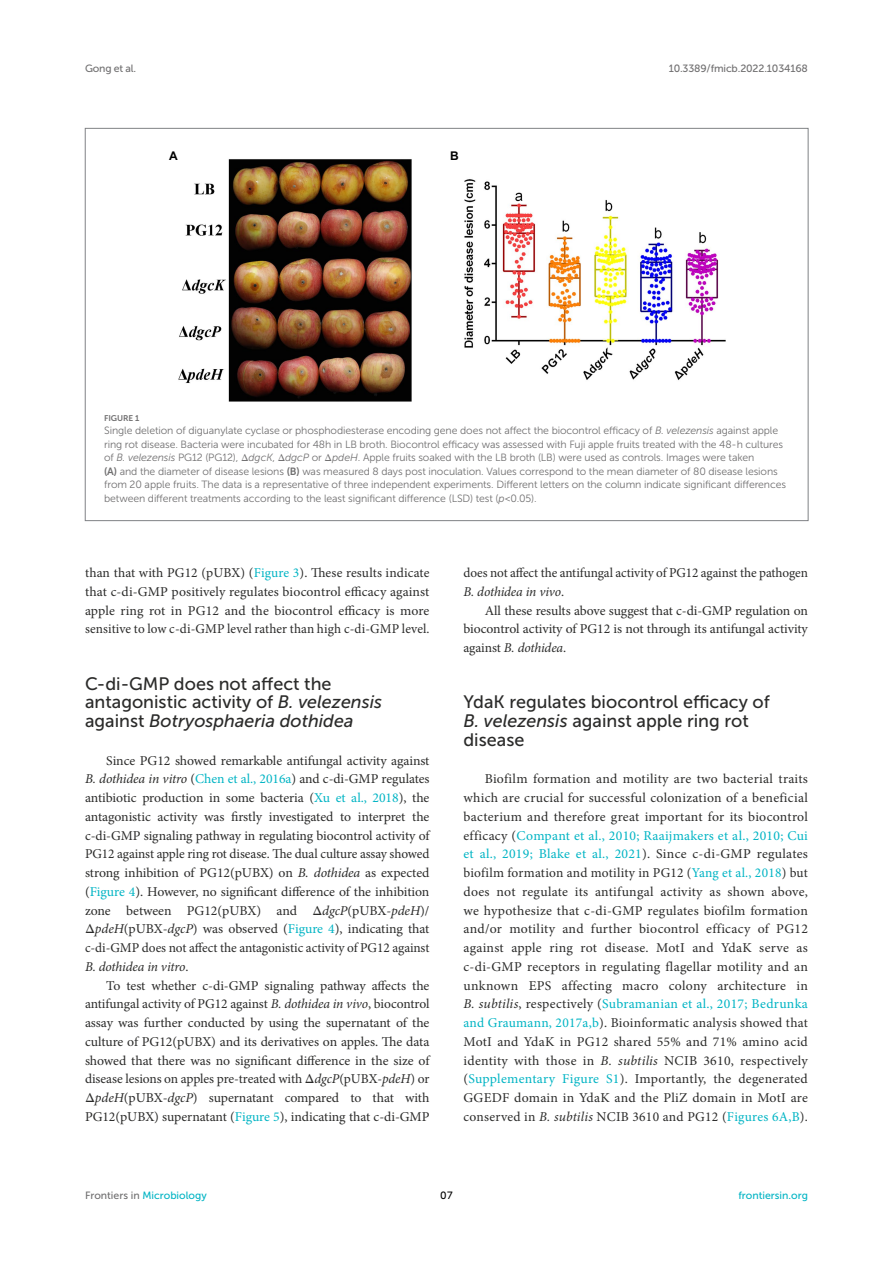
<style>
.page{position:relative;width:893px;height:1263px;background:#fff}
.page>*{position:absolute;margin:0;border:0;box-sizing:border-box;transform-origin:0 0}
.HEAD_2{font:18px/18.8px "Museo Sans 500";color:#2b2b2a}
.TEXT_FLUSH{font:13.5px/18.8px "Minion Pro";letter-spacing:.005em;color:#2b2b2a;text-align:justify}
.TEXT{font:13.5px/18.8px "Minion Pro";letter-spacing:-.005em;color:#2b2b2a;text-align:justify}
.t1{font:700 12px "Arial";color:#000}
.FIG_LEG{font:10.5px/13.5px "Museo Sans 300";letter-spacing:-.01em;color:#706f70}
.t2{font:10.5px "Museo Sans 500";color:#00b4c4}
.t3{font:10.5px "Museo Sans 500";letter-spacing:-.015em;color:#706f70}
.t4{font:10.5px "Museo Sans 500";color:#000}
.FIG_HD{font:8.25px "Museo Sans 700";letter-spacing:-.01em;color:#706f70}
.s1{font-style:italic}
.s2{font-family:"STIX General"}
.s3{font-family:"Museo Sans 700"}
.s4{color:#00b4c4}
.s5{color:#706f70}
</style>
<div class="page">
<img style="left:178px;top:159px;width:548px;height:243px">
<p class="t3" style="left:85px;top:63px;width:53px">Gong et al.</p>
<p class="t3" style="left:669px;top:63px;width:141px">10.3389/fmicb.2022.1034168</p>
<p class="t1" style="left:169px;top:147px;width:10px">A</p>
<p class="t1" style="left:450px;top:147px;width:10px">B</p>
<p class="FIG_HD" style="left:104px;top:413px;width:37px">FIGURE 1</p>
<p class="FIG_LEG" style="left:104px;top:424px;width:683px">Single deletion of diguanylate cyclase or phosphodiesterase encoding gene does not affect the biocontrol efficacy of <span class="s1">B. velezensis</span> against apple ring rot disease. Bacteria were incubated for 48 h in LB broth. Biocontrol efficacy was assessed with Fuji apple fruits treated with the 48-h cultures of <span class="s1">B. velezensis</span> PG12 (PG12), <span class="s2">Δ</span><span class="s1">dgcK</span>, <span class="s2">Δ</span><span class="s1">dgcP</span> or <span class="s2">Δ</span><span class="s1">pdeH</span>. Apple fruits soaked with the LB broth (LB) were used as controls. Images were taken<br><span class="s3">(A)</span> and the diameter of disease lesions <span class="s3">(B)</span> was measured 8 days post inoculation. Values correspond to the mean diameter of 80 disease lesions from 20 apple fruits. The data is a representative of three independent experiments. Different letters on the column indicate significant differences between different treatments according to the least significant difference (LSD) test (<span class="s1">p</span> &lt; 0.05).</p>
<p class="TEXT_FLUSH" style="left:85px;top:563px;width:346px">than that with PG12 (pUBX) (<span class="s4">Figure 3</span>). These results indicate that c-di-GMP positively regulates biocontrol efficacy against apple ring rot in PG12 and the biocontrol efficacy is more sensitive to low c-di-GMP level rather than high c-di-GMP level.</p>
<p class="HEAD_2" style="left:85px;top:674px;width:299px">C-di-GMP does not affect the antagonistic activity of <span class="s1">B. velezensis </span>against <span class="s1">Botryosphaeria dothidea</span></p>
<p class="TEXT_FLUSH" style="left:85px;top:751px;width:346px;text-indent:21px">Since PG12 showed remarkable antifungal activity against <span class="s1">B. dothidea in vitro</span> (<span class="s4">Chen et al., 2016a</span>) and c-di-GMP regulates antibiotic production in some bacteria (<span class="s4">Xu et al., 2018</span>), the antagonistic activity was firstly investigated to interpret the c-di-GMP signaling pathway in regulating biocontrol activity of PG12 against apple ring rot disease. The dual culture assay showed strong inhibition of PG12(pUBX) on <span class="s1">B. dothidea</span> as expected (<span class="s4">Figure 4</span>). However, no significant difference of the inhibition zone between PG12(pUBX) and <span class="s2">Δ</span><span class="s1">dgcP</span>(pUBX-<span class="s1">pdeH</span>)/ <span class="s2">Δ</span><span class="s1">pdeH</span>(pUBX-<span class="s1">dgcP</span>) was observed (<span class="s4">Figure 4</span>), indicating that c-di-GMP does not affect the antagonistic activity of PG12 against <span class="s1">B. dothidea in vitro</span>.</p>
<p class="TEXT" style="left:85px;top:976px;width:346px;text-indent:21px">To test whether c-di-GMP signaling pathway affects the antifungal activity of PG12 against <span class="s1">B. dothidea in vivo</span>, biocontrol assay was further conducted by using the supernatant of the culture of PG12(pUBX) and its derivatives on apples. The data showed that there was no significant difference in the size of disease lesions on apples pre-treated with <span class="s2">Δ</span><span class="s1">dgcP</span>(pUBX-<span class="s1">pdeH</span>) or <span class="s2">Δ</span><span class="s1">pdeH</span>(pUBX-<span class="s1">dgcP</span>) supernatant compared to that with PG12(pUBX) supernatant (<span class="s4">Figure 5</span>), indicating that c-di-GMP</p>
<p class="TEXT" style="left:463px;top:563px;width:346px">does not affect the antifungal activity of PG12 against the pathogen<br><span class="s1">B. dothidea in vivo</span>.</p>
<p class="TEXT" style="left:463px;top:601px;width:346px;text-indent:21px">All these results above suggest that c-di-GMP regulation on biocontrol activity of PG12 is not through its antifungal activity against <span class="s1">B. dothidea</span>.</p>
<p class="HEAD_2" style="left:463px;top:693px;width:308px">YdaK regulates biocontrol efficacy of<br><span class="s1">B. velezensis</span> against apple ring rot disease</p>
<p class="TEXT_FLUSH" style="left:463px;top:770px;width:346px;text-indent:21px">Biofilm formation and motility are two bacterial traits which are crucial for successful colonization of a beneficial bacterium and therefore great important for its biocontrol efficacy (<span class="s4">Compant et al., 2010; Raaijmakers et al., 2010; Cui et al., 2019; Blake et al., 2021</span>). Since c-di-GMP regulates biofilm formation and motility in PG12 (<span class="s4">Yang et al., 2018</span>) but does not regulate its antifungal activity as shown above, we hypothesize that c-di-GMP regulates biofilm formation and/or motility and further biocontrol efficacy of PG12 against apple ring rot disease. MotI and YdaK serve as c-di-GMP receptors in regulating flagellar motility and an unknown EPS affecting macro colony architecture in <span class="s1">B. subtilis</span>, respectively (<span class="s4">Subramanian et al., 2017; Bedrunka and Graumann, 2017a,b</span>). Bioinformatic analysis showed that MotI and YdaK in PG12 shared 55% and 71% amino acid identity with those in <span class="s1">B. subtilis</span> NCIB 3610, respectively (<span class="s4">Supplementary Figure S1</span>). Importantly, the degenerated GGEDF domain in YdaK and the PliZ domain in MotI are conserved in <span class="s1">B. subtilis</span> NCIB 3610 and PG12 (<span class="s4">Figures 6A,B</span>).</p>
<p class="t2" style="left:85px;top:1190px;width:123px"><span class="s5">Frontiers in</span> Microbiology</p>
<p class="t4" style="left:440px;top:1190px;width:14px">07</p>
<p class="t2" style="left:738px;top:1190px;width:71px">frontiersin.org</p>
</div>
